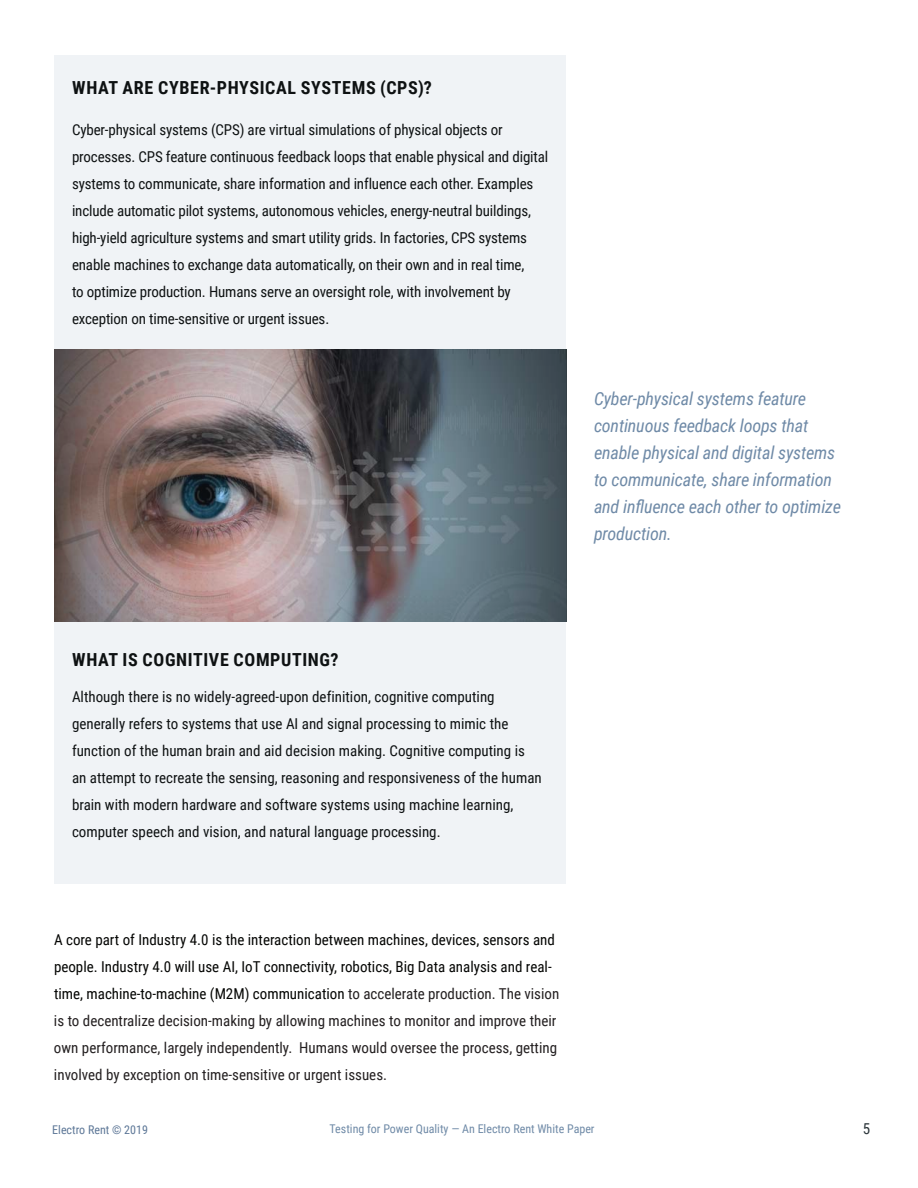
<style>
.page{position:relative;width:918px;height:1188px;background:#fff}
.page>*{position:absolute;margin:0;border:0;box-sizing:border-box;transform-origin:0 0}
.Header_-_6_-_Side_Ba{font:italic 18px/27px "Roboto Condensed";letter-spacing:-.01em;color:#6f8aa7}
.t1{font:700 18px "Roboto Condensed";letter-spacing:.035em;color:#040503}
.Body{font:15px/27px "Roboto Condensed";letter-spacing:-.01em;color:#040503}
.Body-2{font:15px/27px "Roboto Condensed";color:#231f20}
.t2{font:15px "Roboto Condensed";color:#293338}
.t3{font:12px "Roboto Condensed";color:#6f8aa7}
.t4{font:12px "Roboto Condensed";color:#5d7797}
.s1{color:#040503}
</style>
<div class="page">
<svg style="left:55px;top:55px;width:511px;height:828px;fill:#f0f3f6"></svg>
<p class="t1" style="left:72px;top:75px;width:361px">WHAT ARE CYBER-PHYSICAL SYSTEMS (CPS)?</p>
<p class="Body" style="left:72px;top:116px;width:478px">Cyber-physical systems (CPS) are virtual simulations of physical objects or processes. CPS feature continuous feedback loops that enable physical and digital systems to communicate, share information and influence each other. Examples include automatic pilot systems, autonomous vehicles, energy-neutral buildings, high-yield agriculture systems and smart utility grids. In factories, CPS systems enable machines to exchange data automatically, on their own and in real time,<br>to optimize production. Humans serve an oversight role, with involvement by exception on time-sensitive or urgent issues.</p>
<p class="Header_-_6_-_Side_Ba" style="left:594px;top:384px;width:248px">Cyber-physical systems feature continuous feedback loops that enable physical and digital systems to communicate, share information and influence each other to optimize production.</p>
<p class="t1" style="left:72px;top:647px;width:268px">WHAT IS COGNITIVE COMPUTING?</p>
<p class="Body" style="left:72px;top:683px;width:471px">Although there is no widely-agreed-upon definition, cognitive computing generally refers to systems that use AI and signal processing to mimic the function of the human brain and aid decision making. Cognitive computing is an attempt to recreate the sensing, reasoning and responsiveness of the human brain with modern hardware and software systems using machine learning, computer speech and vision, and natural language processing.</p>
<p class="Body-2" style="left:54px;top:926px;width:507px"><span class="s1">A core part of Industry 4.0 is the interaction between machines, devices, sensors and people. Industry 4.0 will use AI, IoT connectivity, robotics, Big Data analysis and real&shy;time, machine-to-machine (M2M) communication</span> to accelerate production. The vision is to decentralize decision-making by allowing machines to monitor and improve their own performance, largely independently. Humans would oversee the process, getting involved by exception on time-sensitive or urgent issues.</p>
<p class="t4" style="left:52px;top:1121px;width:97px">Electro Rent © 2019</p>
<p class="t3" style="left:330px;top:1121px;width:266px">Testing for Power Quality — An Electro Rent White Paper</p>
<p class="t2" style="left:863px;top:1118px;width:9px">5</p>
</div>
